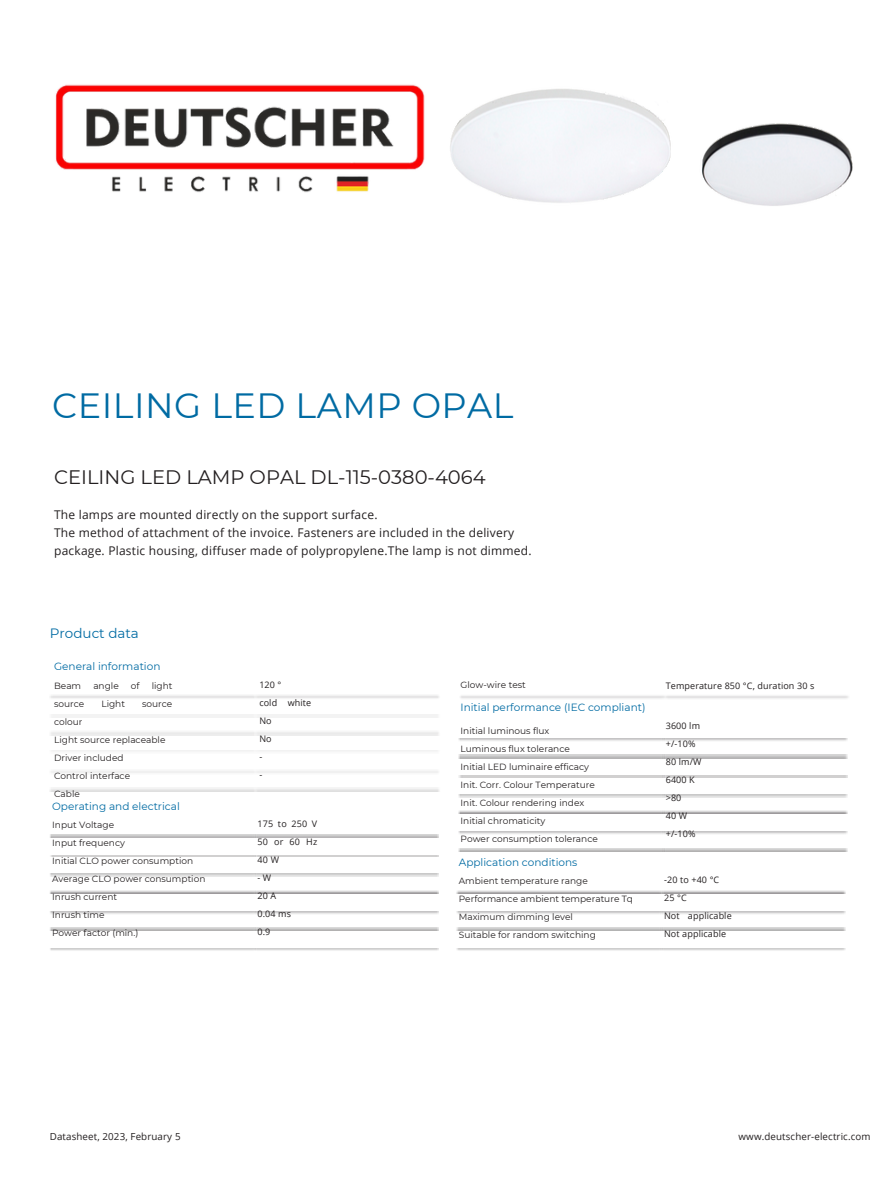
<style>
.page{position:relative;width:893px;height:1186px;background:#fff}
.page>*{position:absolute;margin:0;border:0;box-sizing:border-box;transform-origin:0 0}
.t1{font:35.1px "Montserrat";letter-spacing:.015em;color:#006ba3}
.t2{font:19.5px "Montserrat";color:#231f20}
.t3{font:13.5px "Montserrat";color:#006ba3}
.t4{font:12px/18px "Open Sans";letter-spacing:.02em;color:#231f20}
.t5{font:10.5px "Montserrat";color:#006ba3}
.t6{font:9.75px "Open Sans";letter-spacing:.015em;color:#231f20}
.t7{font:9px/18px "Montserrat";color:#231f20}
.t8{font:9px/18px "Open Sans";letter-spacing:.015em;color:#231f20}
</style>
<div class="page">
<img style="left:55px;top:84px;width:370px;height:109px">
<img style="left:50px;top:855px;width:388px;height:1px">
<img style="left:458px;top:738px;width:204px;height:3px">
<img style="left:458px;top:755px;width:204px;height:3px">
<img style="left:459px;top:776px;width:203px;height:1px">
<img style="left:458px;top:794px;width:204px;height:3px">
<img style="left:458px;top:810px;width:204px;height:4px">
<img style="left:458px;top:831px;width:204px;height:3px">
<img style="left:458px;top:848px;width:204px;height:3px">
<img style="left:456px;top:927px;width:204px;height:4px">
<img style="left:660px;top:927px;width:185px;height:4px">
<img style="left:450px;top:89px;width:403px;height:117px">
<h1 class="t1" style="left:52px;top:384px;width:462px">CEILING LED LAMP OPAL</h1>
<h2 class="t2" style="left:54px;top:465px;width:433px">CEILING LED LAMP OPAL DL-115-0380-4064</h2>
<h3 class="t4" style="left:54px;top:505px;width:479px">The lamps are mounted directly on the support surface.<br>The method of attachment of the invoice. Fasteners are included in the delivery package. Plastic housing, diffuser made of polypropylene.The lamp is not dimmed.</h3>
<h3 class="t3" style="left:50px;top:625px;width:91px">Product data</h3>
<p class="t5" style="left:54px;top:660px;width:108px">General information</p>
<p class="t7" style="left:54px;top:676px;width:29px">Beam</p>
<p class="t7" style="left:93px;top:676px;width:27px">angle</p>
<p class="t7" style="left:131px;top:676px;width:10px">of</p>
<p class="t7" style="left:152px;top:676px;width:22px">light</p>
<p class="t7" style="left:54px;top:694px;width:32px">source</p>
<p class="t7" style="left:101px;top:694px;width:25px">Light</p>
<p class="t7" style="left:142px;top:694px;width:32px">source</p>
<p class="t7" style="left:54px;top:712px;width:113px">colour<br>Light source replaceable<br>Driver included<br>Control interface<br>Cable</p>
<p class="t7" style="left:52px;top:816px;width:155px">Input Voltage<br>Input frequency<br>Initial CLO power consumption<br>Average CLO power consumption<br>Inrush current<br>Inrush time<br>Power factor (min.)</p>
<p class="t5" style="left:52px;top:799px;width:129px">Operating and electrical</p>
<p class="t8" style="left:259px;top:675px;width:53px">120 °<br>cold white<br>No<br>No<br>-<br>-</p>
<p class="t8" style="left:257px;top:815px;width:61px;text-align:justify">175 to 250 V 50 or 60 Hz 40 W</p>
<p class="t8" style="left:257px;top:869px;width:35px">- W<br>20 A<br>0.04 ms<br>0.9</p>
<p class="t7" style="left:460px;top:676px;width:67px">Glow-wire test</p>
<p class="t7" style="left:460px;top:721px;width:139px">Initial luminous flux<br>Luminous flux tolerance<br>Initial LED luminaire efficacy<br>Init. Corr. Colour Temperature<br>Init. Colour rendering index<br>Initial chromaticity<br>Power consumption tolerance</p>
<p class="t7" style="left:458px;top:871px;width:176px">Ambient temperature range<br>Performance ambient temperature Tq<br>Maximum dimming level<br>Suitable for random switching</p>
<p class="t5" style="left:460px;top:701px;width:186px">Initial performance (IEC compliant)</p>
<p class="t5" style="left:458px;top:855px;width:120px">Application conditions</p>
<p class="t8" style="left:665px;top:676px;width:150px">Temperature 850 °C, duration 30 s</p>
<p class="t8" style="left:665px;top:717px;width:37px">3600 lm +/-10%<br>80 lm/W<br>6400 K &gt;80<br>40 W +/-10%</p>
<p class="t8" style="left:663px;top:871px;width:69px">-20 to +40 °C<br>25 °C<br>Not applicable<br>Not applicable</p>
<p class="t6" style="left:50px;top:1130px;width:132px">Datasheet, 2023, February 5</p>
<p class="t6" style="left:738px;top:1130px;width:133px">www.deutscher-electric.com</p>
</div>
